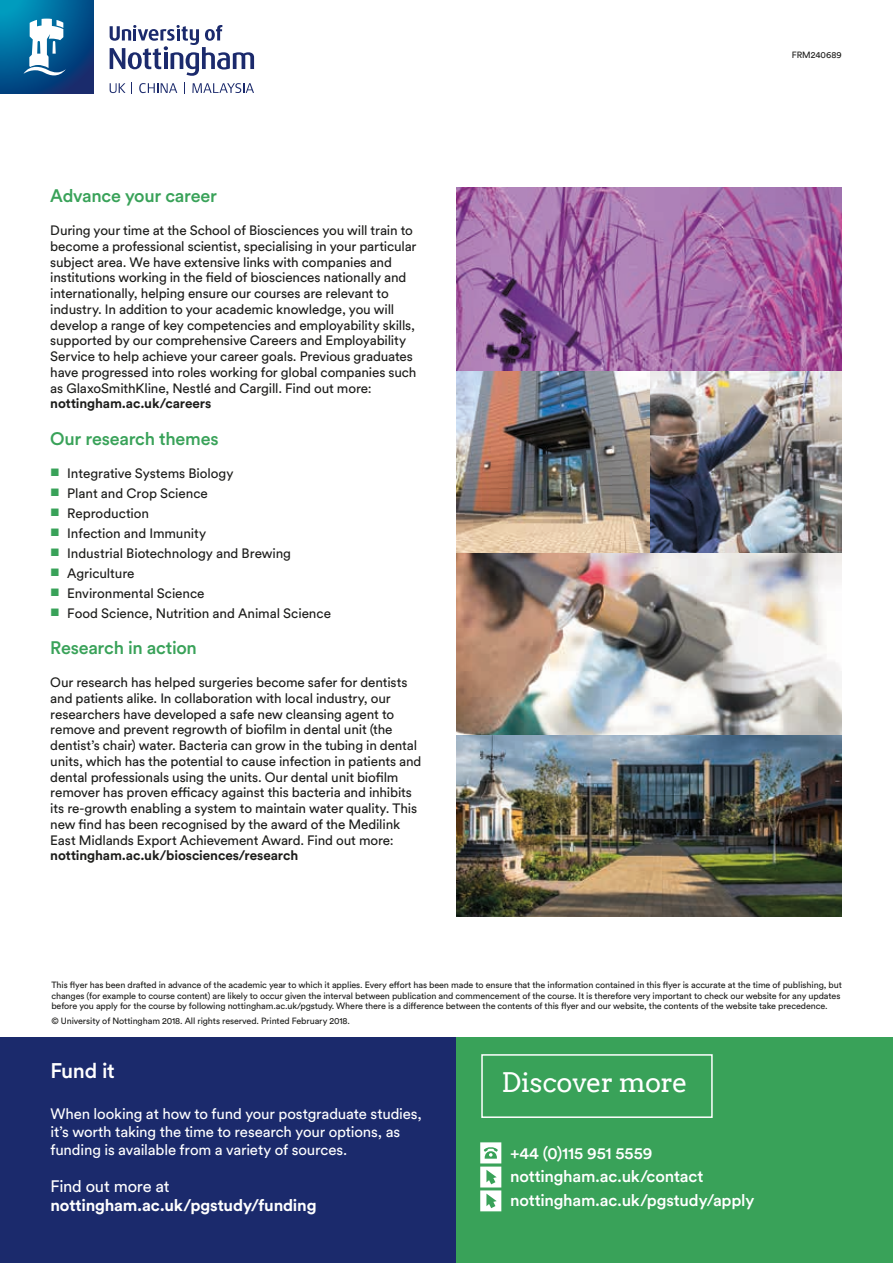
<style>
.page{position:relative;width:893px;height:1263px;background:#fff}
.page>*{position:absolute;margin:0;border:0;box-sizing:border-box;transform-origin:0 0}
.t1{font:27px "Arvo";letter-spacing:-.02em;color:#fff}
.t2{font:500 21px "Circular Pro";letter-spacing:-.02em;color:#fff}
.t3{font:500 18px "Circular Pro";letter-spacing:-.015em;color:#39a259}
.t4{font:500 16.5px/23.7px "Circular Pro";letter-spacing:-.01em;color:#fff}
.t5{font:700 16.5px "Circular Pro";letter-spacing:-.01em;color:#fff}
.t6{font:16.5px "Circular Pro";letter-spacing:-.015em;color:#fff}
.t7{font:15px/18px "Circular Pro";letter-spacing:-.01em;color:#fff}
.t8{font:13.5px/15.8px "Circular Pro";letter-spacing:-.01em;color:#1d1d1b}
.t9{font:700 13.5px "Circular Pro";letter-spacing:-.01em;color:#1d1d1b}
.t10{font:9px/10.5px "Circular Pro";letter-spacing:-.01em;color:#1d1d1b}
.s1{font-size:10.5px;color:#39a259}
</style>
<div class="page">
<svg style="left:0;top:0;width:94px;height:94px;background:#035990"></svg>
<svg style="left:139px;top:83px;width:38px;height:10px"></svg>
<svg style="left:192px;top:83px;width:62px;height:10px"></svg>
<svg style="left:110px;top:83px;width:16px;height:10px"></svg>
<svg style="left:184px;top:82px;width:1px;height:12px"></svg>
<svg style="left:110px;top:25px;width:144px;height:51px"></svg>
<svg style="left:23px;top:19px;width:43px;height:56px"></svg>
<div style="left:0;top:1037px;width:893px;height:226px;background:#1b2a6c"></div>
<div style="left:456px;top:1037px;width:437px;height:226px;background:#39a259"></div>
<div style="left:481px;top:1054px;width:232px;height:64px;border:2px solid #fff"></div>
<svg style="left:480px;top:1142px;width:21px;height:69px"></svg>
<img style="left:456px;top:188px;width:386px;height:728px">
<h3 class="t3" style="left:50px;top:184px;width:168px">Advance your career</h3>
<p class="t8" style="left:50px;top:222px;width:368px">During your time at the School of Biosciences you will train to become a professional scientist, specialising in your particular subject area. We have extensive links with companies and institutions working in the field of biosciences nationally and internationally, helping ensure our courses are relevant to industry. In addition to your academic knowledge, you will develop a range of key competencies and employability skills, supported by our comprehensive Careers and Employability Service to help achieve your career goals. Previous graduates have progressed into roles working for global companies such as GlaxoSmithKline, Nestlé and Cargill. Find out more:</p>
<p class="t9" style="left:50px;top:394px;width:163px">nottingham.ac.uk/careers</p>
<h3 class="t3" style="left:50px;top:426px;width:170px">Our research themes</h3>
<p class="t8" style="left:50px;top:464px;width:185px"><span class="s1">■</span> Integrative Systems Biology</p>
<p class="t8" style="left:50px;top:484px;width:159px"><span class="s1">■</span> Plant and Crop Science</p>
<p class="t8" style="left:50px;top:504px;width:100px"><span class="s1">■</span> Reproduction</p>
<p class="t8" style="left:50px;top:524px;width:157px"><span class="s1">■</span> Infection and Immunity</p>
<p class="t8" style="left:50px;top:544px;width:242px"><span class="s1">■</span> Industrial Biotechnology and Brewing</p>
<p class="t8" style="left:50px;top:564px;width:86px"><span class="s1">■</span> Agriculture</p>
<p class="t8" style="left:50px;top:584px;width:156px"><span class="s1">■</span> Environmental Science</p>
<p class="t8" style="left:50px;top:604px;width:282px"><span class="s1">■</span> Food Science, Nutrition and Animal Science</p>
<h3 class="t3" style="left:50px;top:636px;width:148px">Research in action</h3>
<p class="t8" style="left:50px;top:674px;width:373px">Our research has helped surgeries become safer for dentists and patients alike. In collaboration with local industry, our researchers have developed a safe new cleansing agent to remove and prevent regrowth of biofilm in dental unit (the dentist’s chair) water. Bacteria can grow in the tubing in dental units, which has the potential to cause infection in patients and dental professionals using the units. Our dental unit biofilm remover has proven efficacy against this bacteria and inhibits its re-growth enabling a system to maintain water quality. This new find has been recognised by the award of the Medilink East Midlands Export Achievement Award. Find out more:</p>
<p class="t9" style="left:50px;top:846px;width:249px">nottingham.ac.uk/biosciences/research</p>
<p class="t10" style="left:792px;top:50px;width:51px">FRM240689</p>
<p class="t10" style="left:51px;top:980px;width:792px">This flyer has been drafted in advance of the academic year to which it applies. Every effort has been made to ensure that the information contained in this flyer is accurate at the time of publishing, but changes (for example to course content) are likely to occur given the interval between publication and commencement of the course. It is therefore very important to check our website for any updates before you apply for the course by following nottingham.ac.uk/pgstudy. Where there is a difference between the contents of this flyer and our website, the contents of the website take precedence.</p>
<p class="t10" style="left:51px;top:1016px;width:300px">© University of Nottingham 2018. All rights reserved. Printed February 2018.</p>
<h2 class="t2" style="left:50px;top:1056px;width:66px">Fund it</h2>
<p class="t7" style="left:50px;top:1104px;width:373px">When looking at how to fund your postgraduate studies, it’s worth taking the time to research your options, as funding is available from a variety of sources.</p>
<p class="t6" style="left:50px;top:1175px;width:121px">Find out more at</p>
<p class="t5" style="left:50px;top:1194px;width:268px">nottingham.ac.uk/pgstudy/funding</p>
<h1 class="t1" style="left:501px;top:1066px;width:188px">Discover more</h1>
<p class="t4" style="left:510px;top:1140px;width:246px">+44 (0)115 951 5559 nottingham.ac.uk/contact nottingham.ac.uk/pgstudy/apply</p>
</div>
